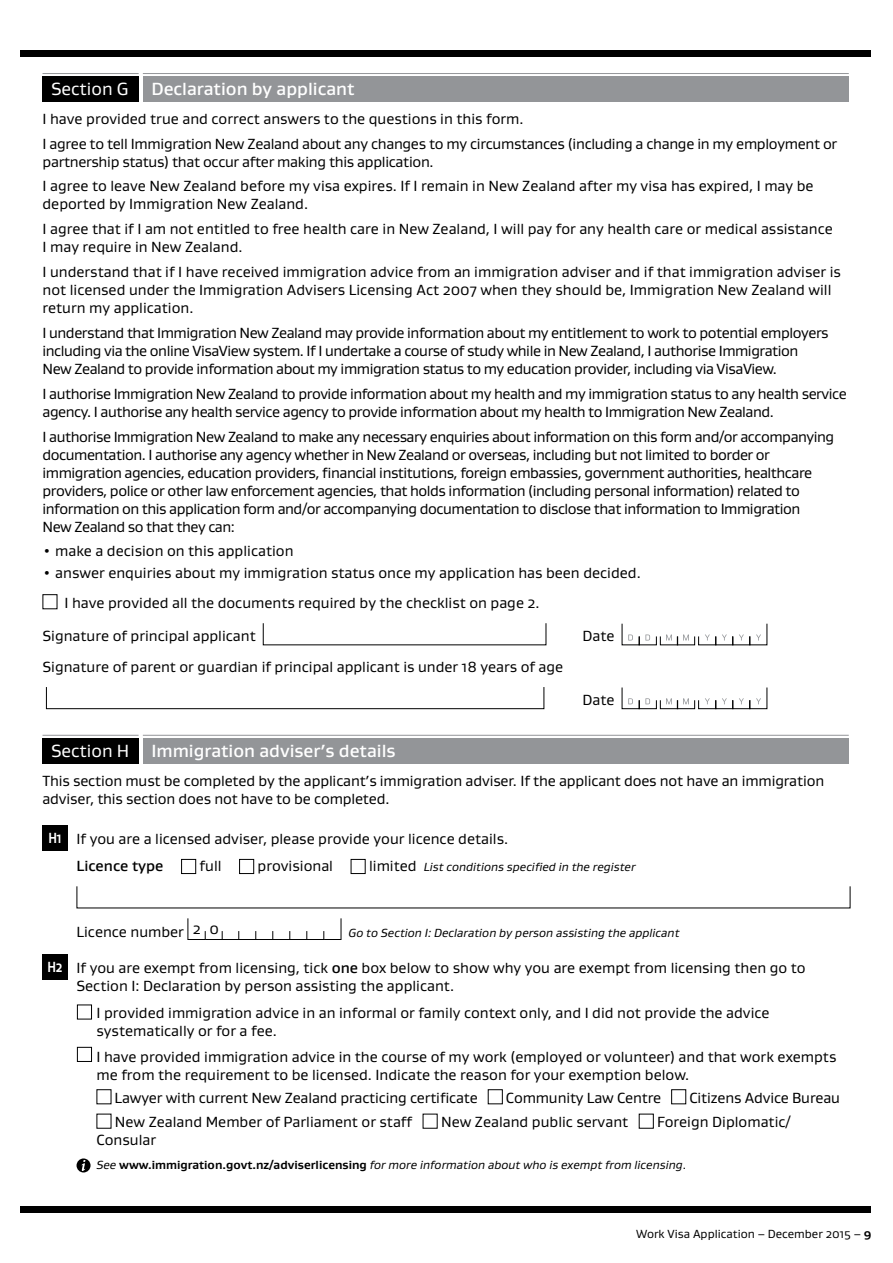
<style>
.page{position:relative;width:893px;height:1263px;background:#fff}
.page>*{position:absolute;margin:0;border:0;box-sizing:border-box;transform-origin:0 0}
.t1{font:500 18px "Gustan";color:#fff}
.t2{font:18px "Gustan";color:#fff}
.t3{font:15px/18px "Gustan";letter-spacing:-.01em;color:#000}
.t4{font:15px/18px "Gustan";letter-spacing:-.03em;color:#000}
.t5{font:italic 12px "Gustan";color:#000}
.t6{font:12px "Gustan";color:#000}
.s1{font-weight:400}
.s2{font-weight:700;color:#fff}
.s3{font-weight:500}
.s4{font-style:normal;font-size:15px}
.s5{font-weight:700;font-style:normal}
.s6{font-style:normal}
.s7{font-weight:700}
</style>
<div class="page">
<div style="left:20px;top:50px;width:850px;height:7px;background:#000"></div>
<div style="left:20px;top:1206px;width:850px;height:7px;background:#000"></div>
<div style="left:43px;top:77px;width:96px;height:25px;background:#000"></div>
<hr style="left:43px;top:73px;width:96px;height:1px;background:#939598">
<div style="left:143px;top:77px;width:706px;height:25px;background:#939598"></div>
<hr style="left:143px;top:73px;width:706px;height:1px;background:#939598">
<div style="left:43px;top:594px;width:14px;height:15px;border:1px solid #000"></div>
<svg style="left:262px;top:623px;width:285px;height:23px"></svg>
<svg style="left:621px;top:623px;width:147px;height:23px"></svg>
<svg style="left:46px;top:687px;width:499px;height:22px"></svg>
<svg style="left:621px;top:687px;width:147px;height:22px"></svg>
<div style="left:43px;top:738px;width:96px;height:25px;background:#000"></div>
<hr style="left:43px;top:735px;width:96px;height:1px;background:#939598">
<div style="left:143px;top:738px;width:706px;height:25px;background:#939598"></div>
<hr style="left:143px;top:735px;width:706px;height:1px;background:#939598">
<div style="left:43px;top:825px;width:25px;height:25px;background:#000"></div>
<div style="left:181px;top:859px;width:15px;height:15px;border:1px solid #000"></div>
<div style="left:239px;top:859px;width:15px;height:15px;border:1px solid #000"></div>
<div style="left:351px;top:859px;width:15px;height:15px;border:1px solid #000"></div>
<svg style="left:76px;top:886px;width:775px;height:23px"></svg>
<svg style="left:187px;top:918px;width:155px;height:22px"></svg>
<div style="left:43px;top:954px;width:25px;height:25px;background:#000"></div>
<div style="left:77px;top:1004px;width:15px;height:15px;border:1px solid #000"></div>
<div style="left:77px;top:1047px;width:15px;height:15px;border:1px solid #000"></div>
<div style="left:97px;top:1089px;width:14px;height:15px;border:1px solid #000"></div>
<div style="left:488px;top:1089px;width:15px;height:15px;border:1px solid #000"></div>
<div style="left:671px;top:1089px;width:15px;height:15px;border:1px solid #000"></div>
<div style="left:639px;top:1114px;width:15px;height:14px;border:1px solid #000"></div>
<div style="left:77px;top:1158px;width:14px;height:14px;background:#000;border-radius:50%"></div>
<svg style="left:82px;top:1160px;width:3px;height:11px"></svg>
<p class="t2" style="left:51px;top:77px;width:79px">Section G</p>
<p class="t1" style="left:151px;top:77px;width:205px">Declaration by applicant</p>
<p class="t3" style="left:43px;top:106px;width:796px;line-height:24.8px">I have provided true and correct answers to the questions in this form.<br>I agree to tell Immigration New Zealand about any changes to my circumstances (including a change in my employment or</p>
<p class="t3" style="left:43px;top:149px;width:773px;line-height:24.8px">partnership status) that occur after making this application.<br>I agree to leave New Zealand before my visa expires. If I remain in New Zealand after my visa has expired, I may be</p>
<p class="t3" style="left:43px;top:192px;width:792px;line-height:24.8px">deported by Immigration New Zealand.<br>I agree that if I am not entitled to free health care in New Zealand, I will pay for any health care or medical assistance</p>
<p class="t3" style="left:43px;top:234px;width:800px;line-height:24.8px">I may require in New Zealand.<br>I understand that if I have received immigration advice from an immigration adviser and if that immigration adviser is</p>
<p class="t3" style="left:43px;top:281px;width:790px">not licensed under the Immigration Advisers Licensing Act 2007 when they should be, Immigration New Zealand will return my application.</p>
<p class="t4" style="left:43px;top:323px;width:788px">I understand that Immigration New Zealand may provide information about my entitlement to work to potential employers including via the online VisaView system. If I undertake a course of study while in New Zealand, I authorise Immigration<br>New Zealand to provide information about my immigration status to my education provider, including via VisaView.</p>
<p class="t4" style="left:43px;top:384px;width:806px">I authorise Immigration New Zealand to provide information about my health and my immigration status to any health service agency. I authorise any health service agency to provide information about my health to Immigration New Zealand.</p>
<p class="t4" style="left:43px;top:427px;width:793px">I authorise Immigration New Zealand to make any necessary enquiries about information on this form and/or accompanying documentation. I authorise any agency whether in New Zealand or overseas, including but not limited to border or immigration agencies, education providers, financial institutions, foreign embassies, government authorities, healthcare providers, police or other law enforcement agencies, that holds information (including personal information) related to information on this application form and/or accompanying documentation to disclose that information to Immigration<br>New Zealand so that they can:</p>
<p class="t3" style="left:43px;top:541px;width:253px">• make a decision on this application</p>
<p class="t3" style="left:64px;top:558px;width:578px;line-height:29.4px;text-indent:-22px">• answer enquiries about my immigration status once my application has been decided.<br>I have provided all the documents required by the checklist on page 2.</p>
<p class="t3" style="left:43px;top:626px;width:215px">Signature of principal applicant</p>
<p class="t3" style="left:583px;top:626px;width:34px">Date</p>
<p class="t3" style="left:43px;top:657px;width:522px">Signature of parent or guardian if principal applicant is under 18 years of age</p>
<p class="t3" style="left:583px;top:690px;width:34px">Date</p>
<p class="t1" style="left:51px;top:739px;width:346px"><span class="s1">Section H</span> Immigration adviser’s details</p>
<p class="t3" style="left:43px;top:771px;width:783px">This section must be completed by the applicant’s immigration adviser. If the applicant does not have an immigration adviser, this section does not have to be completed.</p>
<p class="t3" style="left:77px;top:825px;width:433px;line-height:26.5px;text-indent:-28px"><span class="s2">H1</span> If you are a licensed adviser, please provide your licence details.<br><span class="s3">Licence type</span></p>
<p class="t3" style="left:200px;top:856px;width:23px">full</p>
<p class="t3" style="left:258px;top:856px;width:77px">provisional</p>
<p class="t5" style="left:369px;top:859px;width:268px"><span class="s4">limited</span> List conditions specified in the register</p>
<p class="t3" style="left:77px;top:922px;width:144px">Licence number 2 0</p>
<p class="t5" style="left:348px;top:925px;width:333px">Go to Section I: Declaration by person assisting the applicant</p>
<p class="t3" style="left:77px;top:959px;width:731px;text-indent:-29px"><span class="s2">H2</span> If you are exempt from licensing, tick <span class="s3">one</span> box below to show why you are exempt from licensing then go to<br>Section I: Declaration by person assisting the applicant.</p>
<p class="t3" style="left:97px;top:1003px;width:675px">I provided immigration advice in an informal or family context only, and I did not provide the advice systematically or for a fee.</p>
<p class="t3" style="left:97px;top:1047px;width:741px">I have provided immigration advice in the course of my work (employed or volunteer) and that work exempts me from the requirement to be licensed. Indicate the reason for your exemption below.</p>
<p class="t3" style="left:115px;top:1088px;width:365px">Lawyer with current New Zealand practicing certificate</p>
<p class="t3" style="left:506px;top:1088px;width:157px">Community Law Centre</p>
<p class="t3" style="left:689px;top:1088px;width:152px">Citizens Advice Bureau</p>
<p class="t3" style="left:115px;top:1112px;width:299px">New Zealand Member of Parliament or staff</p>
<p class="t3" style="left:441px;top:1112px;width:189px">New Zealand public servant</p>
<p class="t3" style="left:657px;top:1112px;width:135px">Foreign Diplomatic/</p>
<p class="t3" style="left:97px;top:1130px;width:61px">Consular</p>
<p class="t5" style="left:97px;top:1157px;width:591px">See <span class="s5">www.immigration.govt.nz/adviserlicensing</span> for more information about who is exempt from licensing<span class="s6">.</span></p>
<p class="t6" style="left:636px;top:1226px;width:237px">Work Visa Application – December 2015 – <span class="s7">9</span></p>
</div>
